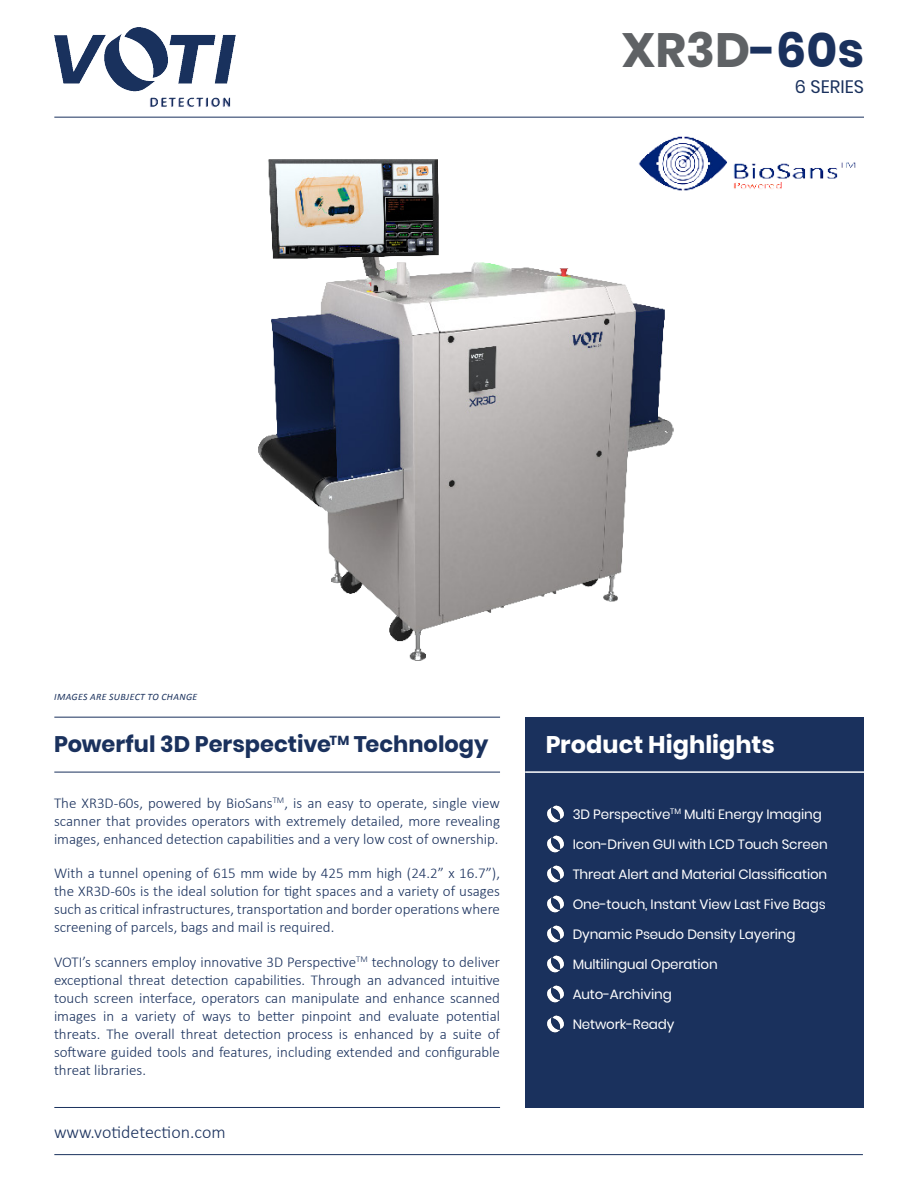
<style>
.page{position:relative;width:918px;height:1188px;background:#fff}
.page>*{position:absolute;margin:0;border:0;box-sizing:border-box;transform-origin:0 0}
.Product_name{font:700 48px "Poppins";color:#5f6265}
.Description_Title{font:700 24px "Poppins";color:#fff}
.Description_Title-2{font:700 22.5px "Poppins";color:#1a315d}
.website{font:300 18px "Calibri";color:#1a315d}
.Product_sub-name{font:18px "Poppins";color:#1a315d}
.Description{font:300 15px/18px "Calibri";color:#1a315d;text-align:justify}
.Product_Highlists_Bu{font:13.5px "Poppins";letter-spacing:-.01em;color:#fff}
.Image_caption{font:italic 9.75px "Calibri";letter-spacing:.04em;color:#1a315d}
.s1{color:#1a315d}
</style>
<div class="page">
<img style="left:54px;top:27px;width:182px;height:80px">
<hr style="left:54px;top:117px;width:810px;height:1px;background:#1a315d">
<hr style="left:54px;top:1154px;width:809px;height:1px;background:#1a315d">
<hr style="left:54px;top:772px;width:446px;height:1px;background:#1a315d">
<hr style="left:54px;top:1107px;width:446px;height:1px;background:#1a315d">
<img style="left:632px;top:117px;width:232px;height:51px">
<div style="left:525px;top:717px;width:339px;height:391px;background:#1a315d"></div>
<img style="left:547px;top:805px;width:17px;height:18px">
<img style="left:547px;top:835px;width:17px;height:18px">
<img style="left:547px;top:865px;width:17px;height:18px">
<img style="left:547px;top:895px;width:17px;height:18px">
<img style="left:547px;top:925px;width:17px;height:18px">
<img style="left:547px;top:955px;width:17px;height:18px">
<img style="left:547px;top:985px;width:17px;height:18px">
<img style="left:547px;top:1015px;width:17px;height:18px">
<hr style="left:525px;top:771px;width:339px;height:2px;background:#fff">
<img style="left:54px;top:128px;width:794px;height:590px">
<p class="Product_name" style="left:622px;top:23px;width:244px">XR3D<span class="s1">-60s</span></p>
<p class="Product_sub-name" style="left:795px;top:76px;width:71px">6 SERIES</p>
<p class="Image_caption" style="left:54px;top:690px;width:145px">IMAGES ARE SUBJECT TO CHANGE</p>
<p class="Description_Title-2" style="left:54px;top:731px;width:436px">Powerful 3D Perspective<sup>TM</sup> Technology</p>
<p class="Description_Title" style="left:546px;top:731px;width:231px">Product Highlights</p>
<p class="Description" style="left:54px;top:794px;width:448px">The XR3D-60s, powered by BioSans<sup>TM</sup>, is an easy to operate, single view scanner that provides operators with extremely detailed, more revealing images, enhanced detection capabilities and a very low cost of ownership.</p>
<p class="Description" style="left:54px;top:864px;width:448px">With a tunnel opening of 615 mm wide by 425 mm high (24.2” x 16.7”), the XR3D-60s is the ideal solution for tight spaces and a variety of usages such as critical infrastructures, transportation and border operations where screening of parcels, bags and mail is required.</p>
<p class="Description" style="left:54px;top:953px;width:448px">VOTI’s scanners employ innovative 3D Perspective<sup>TM</sup> technology to deliver exceptional threat detection capabilities. Through an advanced intuitive touch screen interface, operators can manipulate and enhance scanned images in a variety of ways to better pinpoint and evaluate potential threats. The overall threat detection process is enhanced by a suite of software guided tools and features, including extended and configurable threat libraries.</p>
<p class="Product_Highlists_Bu" style="left:573px;top:806px;width:251px">3D Perspective<sup>TM</sup> Multi Energy Imaging</p>
<p class="Product_Highlists_Bu" style="left:573px;top:836px;width:257px">Icon-Driven GUI with LCD Touch Screen</p>
<p class="Product_Highlists_Bu" style="left:573px;top:866px;width:256px">Threat Alert and Material Classification</p>
<p class="Product_Highlists_Bu" style="left:573px;top:896px;width:254px">One-touch, Instant View Last Five Bags</p>
<p class="Product_Highlists_Bu" style="left:573px;top:926px;width:224px">Dynamic Pseudo Density Layering</p>
<p class="Product_Highlists_Bu" style="left:573px;top:956px;width:147px">Multilingual Operation</p>
<p class="Product_Highlists_Bu" style="left:573px;top:986px;width:101px">Auto-Archiving</p>
<p class="Product_Highlists_Bu" style="left:573px;top:1016px;width:103px">Network-Ready</p>
<p class="website" style="left:54px;top:1121px;width:173px">www.votidetection.com</p>
</div>
